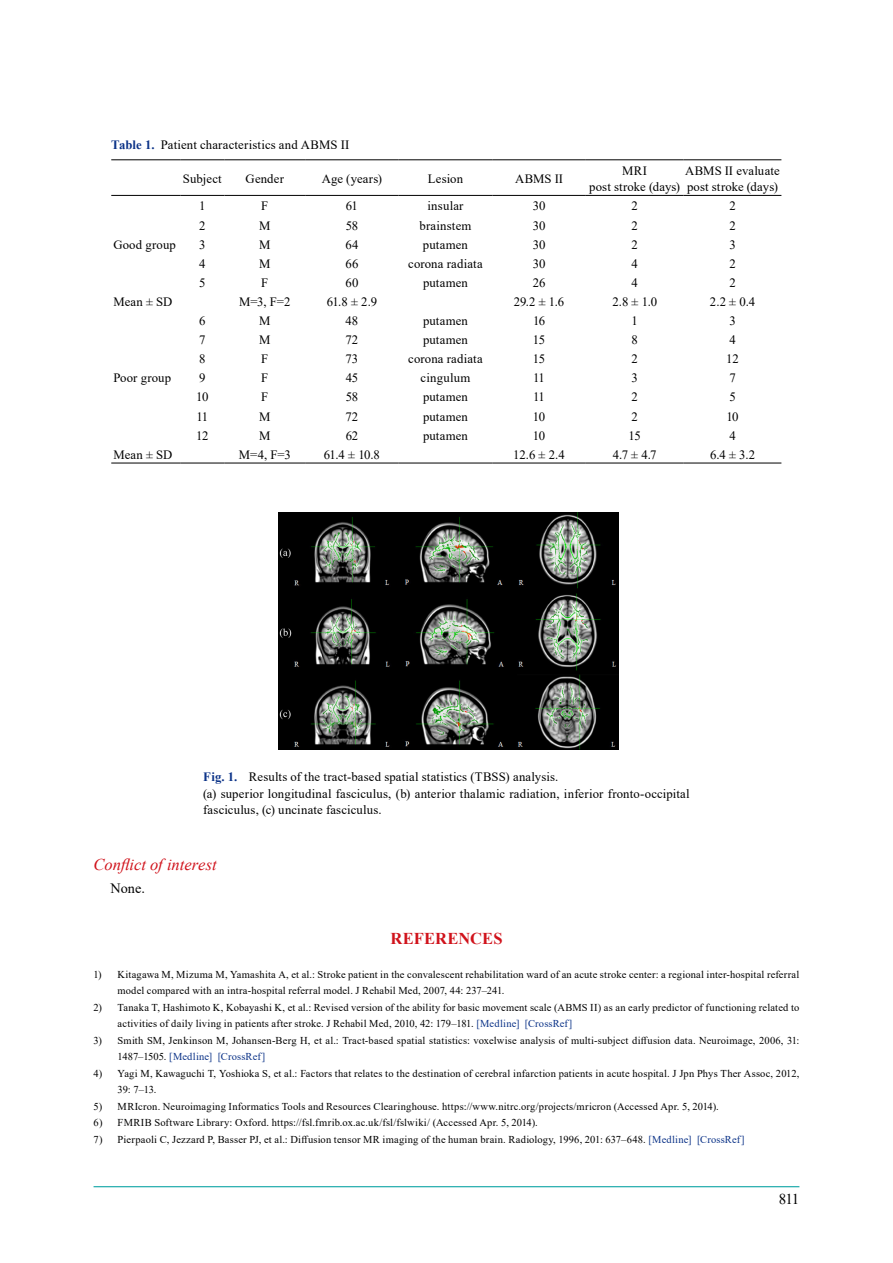
<style>
.page{position:relative;width:893px;height:1263px;background:#fff}
.page>*{position:absolute;margin:0;border:0;box-sizing:border-box;transform-origin:0 0}
.t1{font:italic 16.5px "Times New Roman";color:#d0121b}
.t2{font:700 16.5px "Times New Roman";letter-spacing:.005em;color:#d0121b}
.t3{font:15px "Times New Roman";color:#000}
.t4{font:14.25px "Times New Roman";color:#000}
.t5{font:12.75px/16.5px "Times New Roman";letter-spacing:.01em;color:#000}
.t6{font:10.5px/16.5px "Times New Roman";letter-spacing:.015em;color:#000}
.s1{font-weight:700;color:#0c3388}
.s2{color:#0c3388}
</style>
<div class="page">
<hr style="left:94px;top:1186px;width:705px;height:1px;background:#009fa1">
<hr style="left:111px;top:159px;width:69px;height:1px;background:#000">
<hr style="left:180px;top:159px;width:44px;height:1px;background:#000">
<hr style="left:224px;top:159px;width:81px;height:1px;background:#000">
<hr style="left:305px;top:159px;width:94px;height:1px;background:#000">
<hr style="left:399px;top:159px;width:93px;height:1px;background:#000">
<hr style="left:492px;top:159px;width:94px;height:1px;background:#000">
<hr style="left:586px;top:159px;width:98px;height:1px;background:#000">
<hr style="left:684px;top:159px;width:97px;height:1px;background:#000">
<hr style="left:111px;top:195px;width:69px;height:1px;background:#000">
<hr style="left:180px;top:195px;width:44px;height:1px;background:#000">
<hr style="left:224px;top:195px;width:81px;height:1px;background:#000">
<hr style="left:305px;top:195px;width:94px;height:1px;background:#000">
<hr style="left:399px;top:195px;width:93px;height:1px;background:#000">
<hr style="left:492px;top:195px;width:94px;height:1px;background:#000">
<hr style="left:586px;top:195px;width:98px;height:1px;background:#000">
<hr style="left:684px;top:195px;width:97px;height:1px;background:#000">
<hr style="left:111px;top:463px;width:69px;height:1px;background:#000">
<hr style="left:180px;top:463px;width:44px;height:1px;background:#000">
<hr style="left:224px;top:463px;width:81px;height:1px;background:#000">
<hr style="left:305px;top:463px;width:94px;height:1px;background:#000">
<hr style="left:399px;top:463px;width:93px;height:1px;background:#000">
<hr style="left:492px;top:463px;width:94px;height:1px;background:#000">
<hr style="left:586px;top:463px;width:98px;height:1px;background:#000">
<hr style="left:684px;top:463px;width:97px;height:1px;background:#000">
<img style="left:279px;top:513px;width:340px;height:236px">
<p class="t5" style="left:111px;top:136px;width:240px"><span class="s1">Table 1.</span> Patient characteristics and ABMS II</p>
<p class="t5" style="left:183px;top:170px;width:40px">Subject</p>
<p class="t5" style="left:246px;top:170px;width:40px">Gender</p>
<p class="t5" style="left:322px;top:170px;width:62px">Age (years)</p>
<p class="t5" style="left:428px;top:170px;width:37px">Lesion</p>
<p class="t5" style="left:515px;top:170px;width:50px">ABMS Ⅱ</p>
<p class="t5" style="left:589px;top:162px;width:92px;text-align:center">MRI<br>post stroke (days)</p>
<p class="t5" style="left:685px;top:162px;width:96px">ABMS Ⅱ evaluate post stroke (days)</p>
<p class="t5" style="left:113px;top:236px;width:64px">Good group</p>
<p class="t5" style="left:199px;top:198px;width:8px">1</p>
<p class="t5" style="left:261px;top:198px;width:9px">F</p>
<p class="t5" style="left:346px;top:198px;width:14px">61</p>
<p class="t5" style="left:427px;top:198px;width:38px">insular</p>
<p class="t5" style="left:533px;top:198px;width:14px">30</p>
<p class="t5" style="left:631px;top:198px;width:8px">2</p>
<p class="t5" style="left:729px;top:198px;width:8px">2</p>
<p class="t5" style="left:199px;top:217px;width:8px">2</p>
<p class="t5" style="left:259px;top:217px;width:13px">M</p>
<p class="t5" style="left:346px;top:217px;width:14px">58</p>
<p class="t5" style="left:419px;top:217px;width:54px">brainstem</p>
<p class="t5" style="left:533px;top:217px;width:14px">30</p>
<p class="t5" style="left:631px;top:217px;width:8px">2</p>
<p class="t5" style="left:729px;top:217px;width:8px">2</p>
<p class="t5" style="left:199px;top:236px;width:8px">3</p>
<p class="t5" style="left:259px;top:236px;width:13px">M</p>
<p class="t5" style="left:345px;top:236px;width:15px">64</p>
<p class="t5" style="left:423px;top:236px;width:46px">putamen</p>
<p class="t5" style="left:533px;top:236px;width:14px">30</p>
<p class="t5" style="left:631px;top:236px;width:8px">2</p>
<p class="t5" style="left:729px;top:236px;width:8px">3</p>
<p class="t5" style="left:199px;top:255px;width:8px">4</p>
<p class="t5" style="left:259px;top:255px;width:13px">M</p>
<p class="t5" style="left:345px;top:255px;width:14px">66</p>
<p class="t5" style="left:408px;top:255px;width:76px">corona radiata</p>
<p class="t5" style="left:533px;top:255px;width:14px">30</p>
<p class="t5" style="left:631px;top:255px;width:8px">4</p>
<p class="t5" style="left:729px;top:255px;width:8px">2</p>
<p class="t5" style="left:199px;top:274px;width:8px">5</p>
<p class="t5" style="left:261px;top:274px;width:9px">F</p>
<p class="t5" style="left:345px;top:274px;width:14px">60</p>
<p class="t5" style="left:423px;top:274px;width:46px">putamen</p>
<p class="t5" style="left:533px;top:274px;width:14px">26</p>
<p class="t5" style="left:631px;top:274px;width:8px">4</p>
<p class="t5" style="left:729px;top:274px;width:8px">2</p>
<p class="t5" style="left:113px;top:293px;width:61px">Mean ± SD</p>
<p class="t5" style="left:239px;top:293px;width:53px">M=3, F=2</p>
<p class="t5" style="left:327px;top:293px;width:52px">61.8 ± 2.9</p>
<p class="t5" style="left:514px;top:293px;width:52px">29.2 ± 1.6</p>
<p class="t5" style="left:612px;top:293px;width:46px">2.8 ± 1.0</p>
<p class="t5" style="left:710px;top:293px;width:47px">2.2 ± 0.4</p>
<p class="t5" style="left:113px;top:369px;width:59px">Poor group</p>
<p class="t5" style="left:199px;top:312px;width:8px">6</p>
<p class="t5" style="left:259px;top:312px;width:13px">M</p>
<p class="t5" style="left:346px;top:312px;width:14px">48</p>
<p class="t5" style="left:423px;top:312px;width:46px">putamen</p>
<p class="t5" style="left:533px;top:312px;width:14px">16</p>
<p class="t5" style="left:631px;top:312px;width:8px">1</p>
<p class="t5" style="left:729px;top:312px;width:8px">3</p>
<p class="t5" style="left:199px;top:331px;width:8px">7</p>
<p class="t5" style="left:259px;top:331px;width:13px">M</p>
<p class="t5" style="left:346px;top:331px;width:14px">72</p>
<p class="t5" style="left:423px;top:331px;width:46px">putamen</p>
<p class="t5" style="left:533px;top:331px;width:14px">15</p>
<p class="t5" style="left:631px;top:331px;width:8px">8</p>
<p class="t5" style="left:729px;top:331px;width:8px">4</p>
<p class="t5" style="left:199px;top:350px;width:8px">8</p>
<p class="t5" style="left:261px;top:350px;width:9px">F</p>
<p class="t5" style="left:346px;top:350px;width:14px">73</p>
<p class="t5" style="left:408px;top:350px;width:76px">corona radiata</p>
<p class="t5" style="left:533px;top:350px;width:14px">15</p>
<p class="t5" style="left:632px;top:350px;width:8px">2</p>
<p class="t5" style="left:726px;top:350px;width:14px">12</p>
<p class="t5" style="left:199px;top:369px;width:8px">9</p>
<p class="t5" style="left:261px;top:369px;width:9px">F</p>
<p class="t5" style="left:346px;top:369px;width:14px">45</p>
<p class="t5" style="left:421px;top:369px;width:51px">cingulum</p>
<p class="t5" style="left:533px;top:369px;width:13px">11</p>
<p class="t5" style="left:632px;top:369px;width:8px">3</p>
<p class="t5" style="left:729px;top:369px;width:8px">7</p>
<p class="t5" style="left:196px;top:389px;width:14px">10</p>
<p class="t5" style="left:261px;top:389px;width:9px">F</p>
<p class="t5" style="left:346px;top:389px;width:14px">58</p>
<p class="t5" style="left:423px;top:389px;width:46px">putamen</p>
<p class="t5" style="left:533px;top:389px;width:13px">11</p>
<p class="t5" style="left:632px;top:389px;width:8px">2</p>
<p class="t5" style="left:729px;top:389px;width:8px">5</p>
<p class="t5" style="left:196px;top:408px;width:13px">11</p>
<p class="t5" style="left:259px;top:408px;width:13px">M</p>
<p class="t5" style="left:346px;top:408px;width:14px">72</p>
<p class="t5" style="left:423px;top:408px;width:46px">putamen</p>
<p class="t5" style="left:533px;top:408px;width:14px">10</p>
<p class="t5" style="left:631px;top:408px;width:8px">2</p>
<p class="t5" style="left:726px;top:408px;width:14px">10</p>
<p class="t5" style="left:196px;top:427px;width:14px">12</p>
<p class="t5" style="left:259px;top:427px;width:13px">M</p>
<p class="t5" style="left:346px;top:427px;width:14px">62</p>
<p class="t5" style="left:423px;top:427px;width:46px">putamen</p>
<p class="t5" style="left:533px;top:427px;width:14px">10</p>
<p class="t5" style="left:629px;top:427px;width:14px">15</p>
<p class="t5" style="left:729px;top:427px;width:8px">4</p>
<p class="t5" style="left:113px;top:446px;width:61px">Mean ± SD</p>
<p class="t5" style="left:239px;top:446px;width:54px">M=4, F=3</p>
<p class="t5" style="left:324px;top:446px;width:58px">61.4 ± 10.8</p>
<p class="t5" style="left:513px;top:446px;width:53px">12.6 ± 2.4</p>
<p class="t5" style="left:613px;top:446px;width:45px">4.7 ± 4.7</p>
<p class="t5" style="left:710px;top:446px;width:47px">6.4 ± 3.2</p>
<p class="t5" style="left:203px;top:768px;width:488px"><span class="s1">Fig. 1.</span> Results of the tract-based spatial statistics (TBSS) analysis.<br>(a) superior longitudinal fasciculus, (b) anterior thalamic radiation, inferior fronto-occipital fasciculus, (c) uncinate fasciculus.</p>
<h1 class="t1" style="left:94px;top:853px;width:125px">Conflict of interest</h1>
<h3 class="t4" style="left:111px;top:878px;width:36px">None.</h3>
<h1 class="t2" style="left:390px;top:927px;width:114px">REFERENCES</h1>
<p class="t6" style="left:118px;top:966px;width:683px;text-indent:-24px">1) Kitagawa M, Mizuma M, Yamashita A, et al.: Stroke patient in the convalescent rehabilitation ward of an acute stroke center: a regional inter-hospital referral model compared with an intra-hospital referral model. J Rehabil Med, 2007, 44: 237–241.</p>
<p class="t6" style="left:118px;top:999px;width:683px;text-indent:-24px">2) Tanaka T, Hashimoto K, Kobayashi K, et al.: Revised version of the ability for basic movement scale (ABMS II) as an early predictor of functioning related to activities of daily living in patients after stroke. J Rehabil Med, 2010, 42: 179–181. <span class="s2">[Medline] [CrossRef]</span></p>
<p class="t6" style="left:118px;top:1032px;width:683px;text-indent:-24px">3) Smith SM, Jenkinson M, Johansen-Berg H, et al.: Tract-based spatial statistics: voxelwise analysis of multi-subject diffusion data. Neuroimage, 2006, 31:<br>1487–1505. <span class="s2">[Medline] [CrossRef]</span></p>
<p class="t6" style="left:118px;top:1065px;width:683px;text-indent:-24px">4) Yagi M, Kawaguchi T, Yoshioka S, et al.: Factors that relates to the destination of cerebral infarction patients in acute hospital. J Jpn Phys Ther Assoc, 2012,<br>39: 7–13.</p>
<p class="t6" style="left:94px;top:1098px;width:627px">5) MRIcron. Neuroimaging Informatics Tools and Resources Clearinghouse. https://www.nitrc.org/projects/mricron (Accessed Apr. 5, 2014).</p>
<p class="t6" style="left:94px;top:1114px;width:446px">6) FMRIB Software Library: Oxford. https://fsl.fmrib.ox.ac.uk/fsl/fslwiki/ (Accessed Apr. 5, 2014).</p>
<p class="t6" style="left:94px;top:1131px;width:652px">7) Pierpaoli C, Jezzard P, Basser PJ, et al.: Diffusion tensor MR imaging of the human brain. Radiology, 1996, 201: 637–648. <span class="s2">[Medline] [CrossRef]</span></p>
<h2 class="t3" style="left:779px;top:1188px;width:22px">811</h2>
</div>
